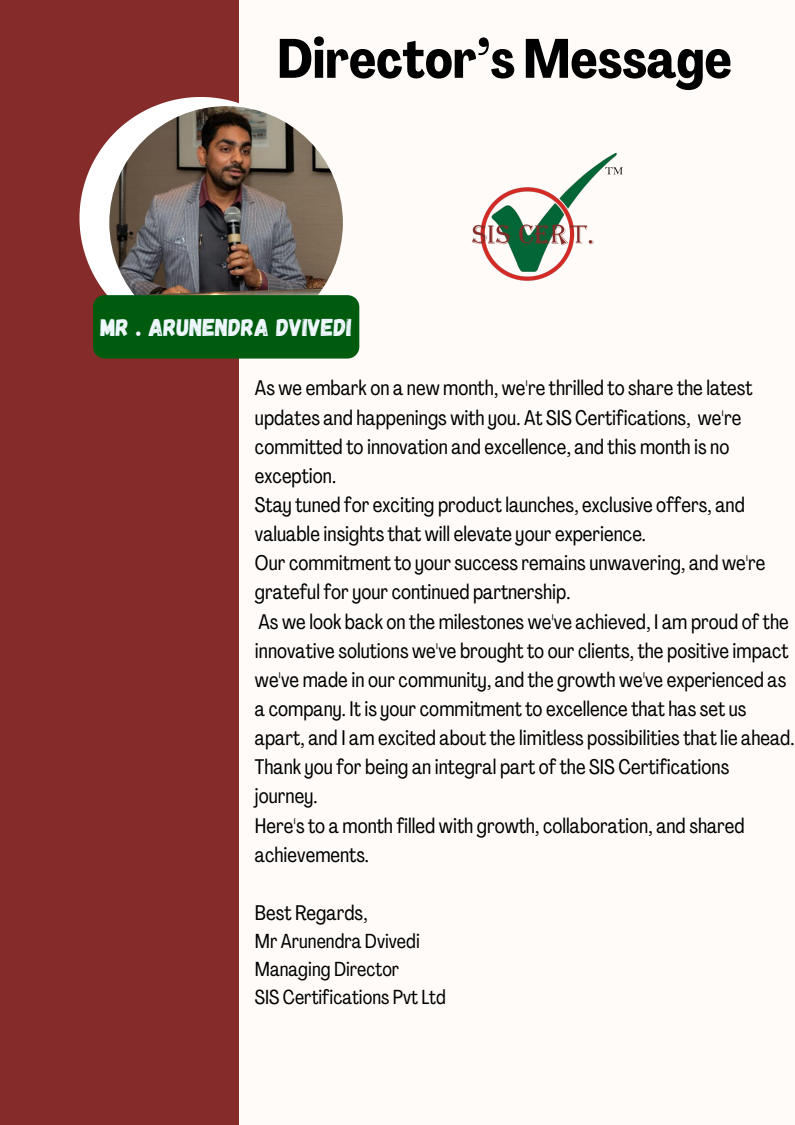
<style>
.page{position:relative;width:795px;height:1125px;background:#fff}
.page>*{position:absolute;margin:0;border:0;box-sizing:border-box;transform-origin:0 0}
.t1{font:700 54.6px "Agrandir Tight";color:#000}
.t2{font:24.3px "Gagalin";color:#eff8ff}
.t3{font:20.9px/29.1px "Agrandir Tight";color:#000}
.t4{font:20.1px/27.9px "Agrandir Tight";color:#000}
</style>
<div class="page">
<div style="left:0;top:0;width:794px;height:1125px;background:#fffbf8"></div>
<div style="left:0;top:0;width:238px;height:1125px;background:#852b2a"></div>
<svg style="left:79px;top:97px;width:242px;height:198px;fill:#fff"></svg>
<img style="left:109px;top:106px;width:234px;height:234px;border-radius:50%">
<div style="left:93px;top:295px;width:266px;height:64px;background:#015b0f"></div>
<img style="left:471px;top:153px;width:151px;height:128px">
<h1 class="t1" style="left:277px;top:37px;width:456px">Director’s Message</h1>
<p class="t2" style="left:100px;top:312px;width:253px">MR . ARUNENDRA DVIVEDI</p>
<p class="t3" style="left:255px;top:376px;width:540px">As we embark on a new month, we're thrilled to share the latest updates and happenings with you. At SIS Certifications, we're committed to innovation and excellence, and this month is no exception.<br>Stay tuned for exciting product launches, exclusive offers, and valuable insights that will elevate your experience.<br>Our commitment to your success remains unwavering, and we're grateful for your continued partnership.<br>As we look back on the milestones we've achieved, I am proud of the innovative solutions we've brought to our clients, the positive impact we've made in our community, and the growth we've experienced as a company. It is your commitment to excellence that has set us apart, and I am excited about the limitless possibilities that lie ahead.<br>Thank you for being an integral part of the SIS Certifications journey.<br>Here's to a month filled with growth, collaboration, and shared achievements.</p>
<p class="t3" style="left:255px;top:900px;width:114px">Best Regards,</p>
<p class="t4" style="left:255px;top:930px;width:192px">Mr Arunendra Dvivedi<br>Managing Director<br>SIS Certifications Pvt Ltd</p>
</div>
